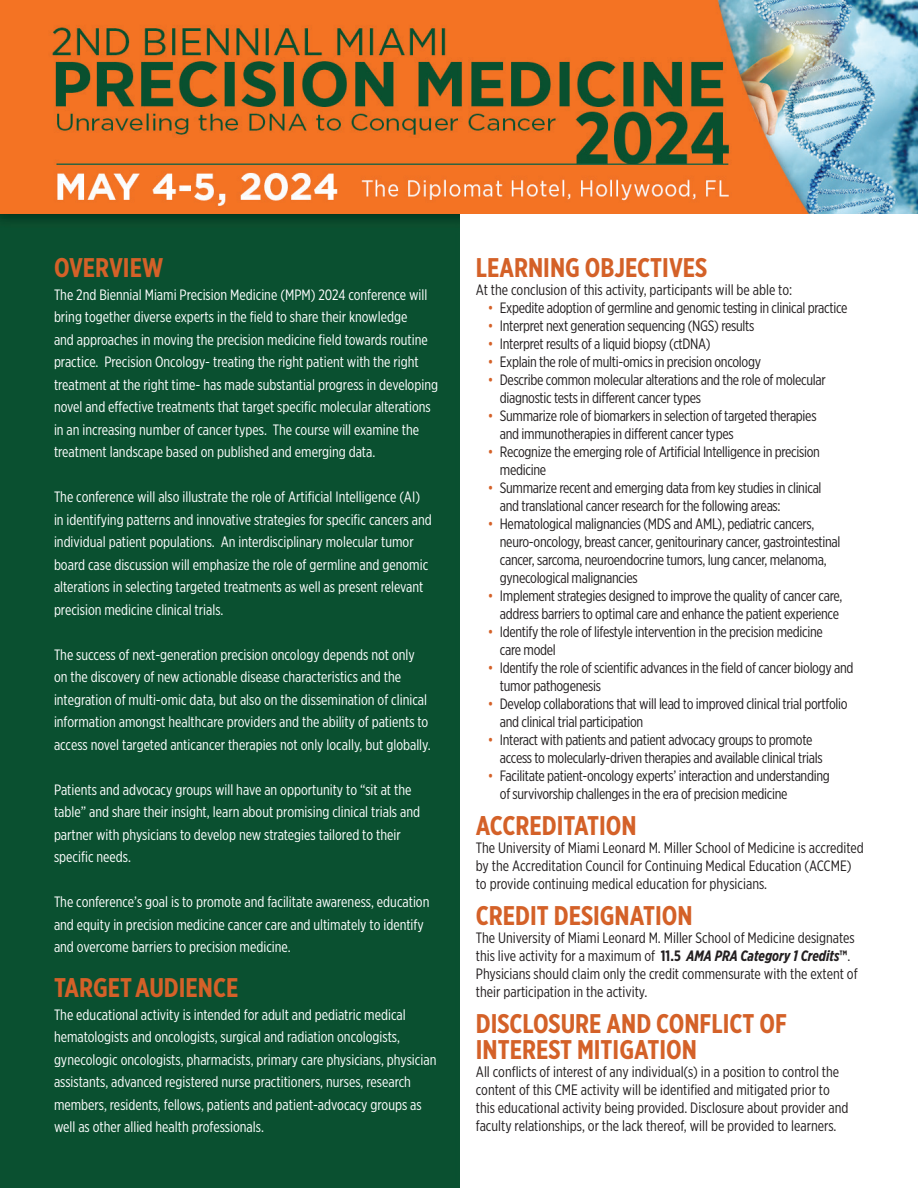
<style>
.page{position:relative;width:918px;height:1188px;background:#fff}
.page>*{position:absolute;margin:0;border:0;box-sizing:border-box;transform-origin:0 0}
.t1{font:700 27px/25.5px "Gotham X Narrow";color:#d46128}
.t2{font:15px/22.5px "Gotham X Narrow";color:#fff}
.t3{font:15px/18px "Gotham X Narrow";letter-spacing:-.02em;color:#231f20}
.t4{font:15px/18px "Gotham X Narrow";color:#231f20}
.s1{color:#d46128}
.s2{font-weight:700}
.s3{font-weight:700;font-style:italic}
</style>
<div class="page">
<div style="left:0;top:214px;width:460px;height:974px;background:#0a5030"></div>
<img style="left:0;top:0;width:918px;height:214px">
<h1 class="t1" style="left:54px;top:255px;width:111px">OVERVIEW</h1>
<p class="t2" style="left:54px;top:283px;width:386px">The 2nd Biennial Miami Precision Medicine (MPM) 2024 conference will bring together diverse experts in the field to share their knowledge<br>and approaches in moving the precision medicine field towards routine practice. Precision Oncology- treating the right patient with the right treatment at the right time- has made substantial progress in developing novel and effective treatments that target specific molecular alterations in an increasing number of cancer types. The course will examine the treatment landscape based on published and emerging data.</p>
<p class="t2" style="left:54px;top:486px;width:379px">The conference will also illustrate the role of Artificial Intelligence (AI) in identifying patterns and innovative strategies for specific cancers and individual patient populations. An interdisciplinary molecular tumor board case discussion will emphasize the role of germline and genomic alterations in selecting targeted treatments as well as present relevant precision medicine clinical trials.</p>
<p class="t2" style="left:54px;top:643px;width:378px">The success of next-generation precision oncology depends not only on the discovery of new actionable disease characteristics and the integration of multi-omic data, but also on the dissemination of clinical information amongst healthcare providers and the ability of patients to access novel targeted anticancer therapies not only locally, but globally.</p>
<p class="t2" style="left:54px;top:778px;width:368px">Patients and advocacy groups will have an opportunity to “sit at the table” and share their insight, learn about promising clinical trials and partner with physicians to develop new strategies tailored to their specific needs.</p>
<p class="t2" style="left:54px;top:891px;width:377px">The conference’s goal is to promote and facilitate awareness, education and equity in precision medicine cancer care and ultimately to identify and overcome barriers to precision medicine.</p>
<h1 class="t1" style="left:54px;top:975px;width:186px">TARGETAUDIENCE</h1>
<p class="t2" style="left:54px;top:1003px;width:384px">The educational activity is intended for adult and pediatric medical hematologists and oncologists, surgical and radiation oncologists, gynecologic oncologists, pharmacists, primary care physicians, physician assistants, advanced registered nurse practitioners, nurses, research members, residents, fellows, patients and patient-advocacy groups as well as other allied health professionals.</p>
<h1 class="t1" style="left:476px;top:255px;width:233px">LEARNING OBJECTIVES</h1>
<p class="t4" style="left:476px;top:281px;width:318px">At the conclusion of this activity, participants will be able to:</p>
<p class="t3" style="left:488px;top:299px;width:361px"><span class="s1">•</span> Expedite adoption of germline and genomic testing in clinical practice</p>
<p class="t3" style="left:488px;top:317px;width:268px"><span class="s1">•</span> Interpret next generation sequencing (NGS) results</p>
<p class="t3" style="left:488px;top:335px;width:224px"><span class="s1">•</span> Interpret results of a liquid biopsy (ctDNA)</p>
<p class="t3" style="left:488px;top:353px;width:275px"><span class="s1">•</span> Explain the role of multi-omics in precision oncology</p>
<p class="t3" style="left:500px;top:371px;width:328px;text-indent:-12px"><span class="s1">•</span> Describe common molecular alterations and the role of molecular diagnostic tests in different cancer types</p>
<p class="t3" style="left:500px;top:407px;width:318px;text-indent:-12px"><span class="s1">•</span> Summarize role of biomarkers in selection of targeted therapies and immunotherapies in different cancer types</p>
<p class="t3" style="left:500px;top:443px;width:322px;text-indent:-12px"><span class="s1">•</span> Recognize the emerging role of Artificial Intelligence in precision medicine</p>
<p class="t3" style="left:500px;top:479px;width:323px;text-indent:-12px"><span class="s1">•</span> Summarize recent and emerging data from key studies in clinical and translational cancer research for the following areas:</p>
<p class="t3" style="left:500px;top:515px;width:342px;text-indent:-12px"><span class="s1">•</span> Hematological malignancies (MDS and AML), pediatric cancers, neuro-oncology, breast cancer, genitourinary cancer, gastrointestinal cancer, sarcoma, neuroendocrine tumors, lung cancer, melanoma, gynecological malignancies</p>
<p class="t3" style="left:488px;top:587px;width:356px;text-align:center"><span class="s1">•</span> Implement strategies designed to improve the quality of cancer care, address barriers to optimal care and enhance the patient experience</p>
<p class="t3" style="left:500px;top:623px;width:325px;text-indent:-12px"><span class="s1">•</span> Identify the role of lifestyle intervention in the precision medicine care model</p>
<p class="t3" style="left:500px;top:659px;width:355px;text-indent:-12px"><span class="s1">•</span> Identify the role of scientific advances in the field of cancer biology and tumor pathogenesis</p>
<p class="t3" style="left:500px;top:695px;width:349px;text-indent:-12px"><span class="s1">•</span> Develop collaborations that will lead to improved clinical trial portfolio and clinical trial participation</p>
<p class="t3" style="left:500px;top:731px;width:324px;text-indent:-12px"><span class="s1">•</span> Interact with patients and patient advocacy groups to promote access to molecularly-driven therapies and available clinical trials</p>
<p class="t3" style="left:500px;top:767px;width:331px;text-indent:-12px"><span class="s1">•</span> Facilitate patient-oncology experts’ interaction and understanding of survivorship challenges in the era of precision medicine</p>
<h1 class="t1" style="left:476px;top:813px;width:162px">ACCREDITATION</h1>
<p class="t4" style="left:476px;top:839px;width:389px">The University of Miami Leonard M. Miller School of Medicine is accredited by the Accreditation Council for Continuing Medical Education (ACCME) to provide continuing medical education for physicians.</p>
<h1 class="t1" style="left:476px;top:903px;width:218px">CREDIT DESIGNATION</h1>
<p class="t4" style="left:476px;top:929px;width:383px">The University of Miami Leonard M. Miller School of Medicine designates this live activity for a maximum of <span class="s2">11.5</span> <span class="s3">AMA PRA Category 1 Credits</span><span class="s2">™</span>.<br>Physicians should claim only the credit commensurate with the extent of their participation in the activity.</p>
<h1 class="t1" style="left:476px;top:1011px;width:313px">DISCLOSURE AND CONFLICT OF<br>INTEREST MITIGATION</h1>
<p class="t4" style="left:476px;top:1062px;width:374px">All conflicts of interest of any individual(s) in a position to control the content of this CME activity will be identified and mitigated prior to this educational activity being provided. Disclosure about provider and faculty relationships, or the lack thereof, will be provided to learners.</p>
</div>
